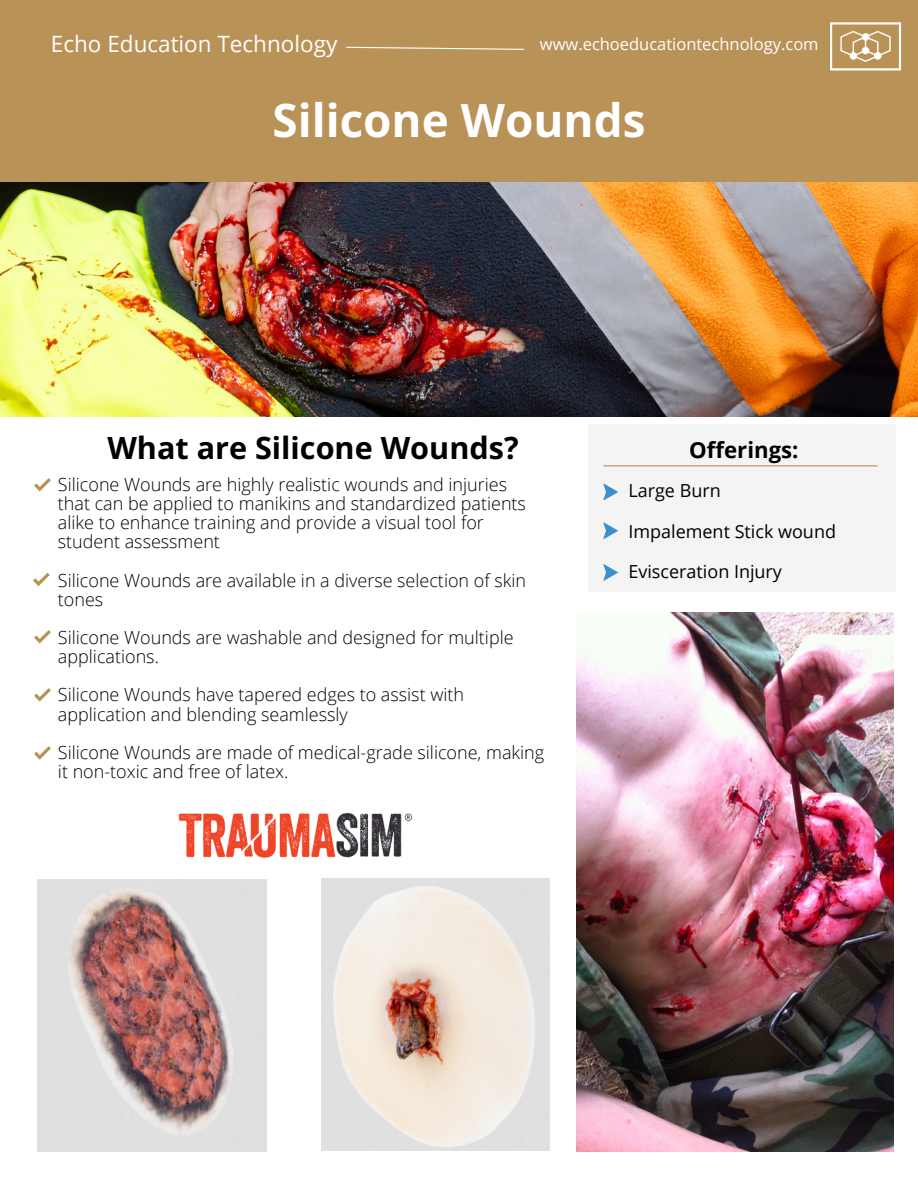
<style>
.page{position:relative;width:918px;height:1188px;background:#fff}
.page>*{position:absolute;margin:0;border:0;box-sizing:border-box;transform-origin:0 0}
.t1{font:700 45.9px "Open Sans";color:#fff}
.t2{font:700 30.6px "Open Sans";color:#000}
.t3{font:22.5px "Open Sans";color:#fff}
.t4{font:700 22.2px "Open Sans";color:#000}
.t5{font:300 18px/19.2px "Open Sans";color:#000}
.t6{font:18px "Open Sans";color:#000}
.t7{font:16.5px "Open Sans";color:#fff}
</style>
<div class="page">
<img style="left:0;top:181px;width:918px;height:236px">
<div style="left:0;top:0;width:918px;height:181px;background:#b99257"></div>
<img style="left:830px;top:22px;width:72px;height:49px">
<svg style="left:34px;top:630px;width:17px;height:13px"></svg>
<svg style="left:34px;top:478px;width:17px;height:14px"></svg>
<div style="left:588px;top:424px;width:308px;height:168px;background:#f4f4f4"></div>
<hr style="left:604px;top:465px;width:273px;height:1px;background:#b99257">
<svg style="left:603px;top:484px;width:15px;height:16px"></svg>
<svg style="left:603px;top:522px;width:15px;height:17px"></svg>
<svg style="left:603px;top:564px;width:15px;height:17px"></svg>
<svg style="left:33px;top:573px;width:17px;height:13px"></svg>
<img style="left:576px;top:613px;width:318px;height:539px">
<svg style="left:34px;top:688px;width:17px;height:14px"></svg>
<svg style="left:34px;top:746px;width:17px;height:14px"></svg>
<img style="left:178px;top:812px;width:235px;height:45px">
<img style="left:37px;top:857px;width:199px;height:295px">
<img style="left:236px;top:842px;width:392px;height:310px">
<svg style="left:346px;top:46px;width:179px;height:4px"></svg>
<p class="t3" style="left:51px;top:28px;width:288px">Echo Education Technology</p>
<p class="t7" style="left:540px;top:33px;width:280px">www.echoeducationtechnology.com</p>
<p class="t1" style="left:272px;top:88px;width:375px">Silicone Wounds</p>
<p class="t2" style="left:107px;top:426px;width:413px">What are Silicone Wounds?</p>
<p class="t5" style="left:58px;top:475px;width:470px">Silicone Wounds are highly realistic wounds and injuries that can be applied to manikins and standardized patients alike to enhance training and provide a visual tool for student assessment</p>
<p class="t5" style="left:58px;top:570px;width:470px">Silicone Wounds are available in a diverse selection of skin tones</p>
<p class="t5" style="left:58px;top:628px;width:457px">Silicone Wounds are washable and designed for multiple applications.</p>
<p class="t5" style="left:58px;top:685px;width:408px">Silicone Wounds have tapered edges to assist with application and blending seamlessly</p>
<p class="t5" style="left:58px;top:742px;width:488px">Silicone Wounds are made of medical-grade silicone, making it non-toxic and free of latex.</p>
<p class="t4" style="left:689px;top:434px;width:111px">Offerings:</p>
<p class="t6" style="left:628px;top:478px;width:94px">Large Burn</p>
<p class="t6" style="left:628px;top:519px;width:209px">Impalement Stick wound</p>
<p class="t6" style="left:628px;top:559px;width:155px">Evisceration Injury</p>
</div>
